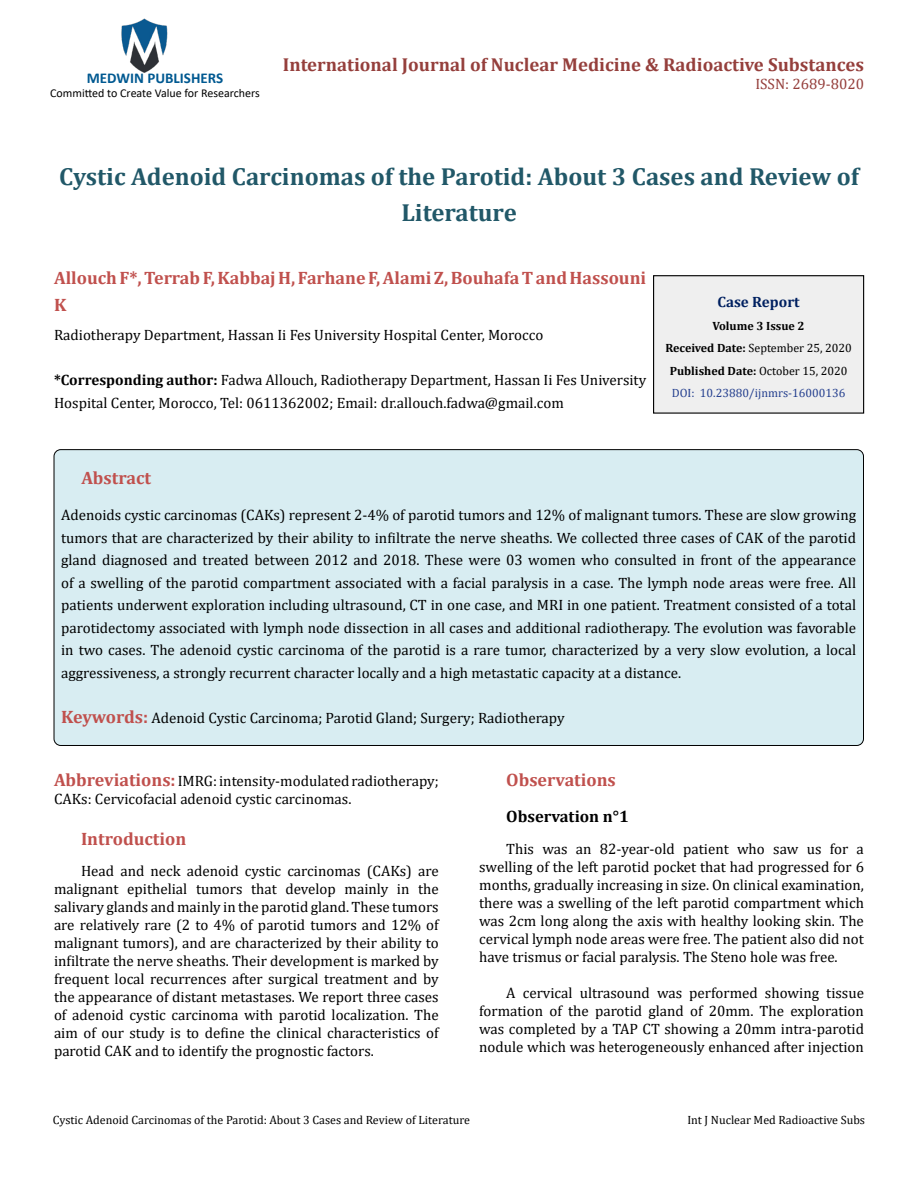
<style>
.page{position:relative;width:918px;height:1188px;background:#fff}
.page>*{position:absolute;margin:0;border:0;box-sizing:border-box;transform-origin:0 0}
.t1{font:700 24.75px/36px "Cambria";color:#215868;text-align:center}
.t2{font:700 18.75px "Cambria";color:#953f3c}
.t3{font:700 18px/27px "Cambria";color:#c0504d}
.t4{font:700 16.5px "Cambria";color:#000}
.t5{font:15px/18px "Cambria";color:#000;text-align:justify}
.t6{font:700 15px "Calibri";color:#005991}
.t7{font:15px "Cambria";color:#953f3c}
.t8{font:700 15px "Cambria";color:#002060}
.t9{font:700 12px/22.5px "Cambria";color:#000;text-align:center}
.t10{font:12px "Cambria";color:#000}
.t11{font:12px "Calibri";color:#000}
.s1{font-weight:700}
.s2{font-weight:400}
.s3{font-weight:400;color:#25408f}
.s4{font-weight:700;font-size:18px;color:#c0504d}
</style>
<div class="page">
<img style="left:121px;top:18px;width:47px;height:55px">
<div style="left:654px;top:276px;width:210px;height:137px;background:#efefef"></div>
<div style="left:653px;top:275px;width:211px;height:139px;border:1px solid #000"></div>
<div style="left:54px;top:450px;width:810px;height:295px;background:#d8edf2;border-radius:7px"></div>
<p class="t6" style="left:87px;top:67px;width:138px">MEDWIN PUBLISHERS</p>
<p class="t11" style="left:50px;top:85px;width:211px">Committed to Create Value for Researchers</p>
<p class="t2" style="left:283px;top:51px;width:583px">International Journal of Nuclear Medicine &amp; Radioactive Substances</p>
<p class="t7" style="left:755px;top:75px;width:110px">ISSN: 2689-8020</p>
<h1 class="t1" style="left:59px;top:158px;width:801px">Cystic Adenoid Carcinomas of the Parotid: About 3 Cases and Review of<br>Literature</h1>
<p class="t3" style="left:54px;top:264px;width:594px">Allouch F*, Terrab F, Kabbaj H, Farhane F, Alami Z, Bouhafa T and Hassouni<br>K</p>
<p class="t5" style="left:54px;top:326px;width:491px">Radiotherapy Department, Hassan Ii Fes University Hospital Center, Morocco</p>
<p class="t5" style="left:54px;top:369px;width:594px;line-height:22.5px"><span class="s1">*Corresponding author:</span> Fadwa Allouch, Radiotherapy Department, Hassan Ii Fes University<br>Hospital Center, Morocco, Tel: 0611362002; Email: dr.allouch.fadwa@gmail.com</p>
<p class="t8" style="left:717px;top:292px;width:84px">Case Report</p>
<p class="t9" style="left:665px;top:314px;width:188px">Volume 3 Issue 2<br>Received Date: <span class="s2">September 25, 2020<br></span>Published Date: <span class="s2">October 15, 2020<br></span><span class="s3">DOI: 10.23880/ijnmrs-16000136</span></p>
<p class="t3" style="left:81px;top:464px;width:71px">Abstract</p>
<p class="t5" style="left:61px;top:504px;width:797px;line-height:22.5px">Adenoids cystic carcinomas (CAKs) represent 2-4% of parotid tumors and 12% of malignant tumors. These are slow growing tumors that are characterized by their ability to infiltrate the nerve sheaths. We collected three cases of CAK of the parotid gland diagnosed and treated between 2012 and 2018. These were 03 women who consulted in front of the appearance of a swelling of the parotid compartment associated with a facial paralysis in a case. The lymph node areas were free. All patients underwent exploration including ultrasound, CT in one case, and MRI in one patient. Treatment consisted of a total parotidectomy associated with lymph node dissection in all cases and additional radiotherapy. The evolution was favorable in two cases. The adenoid cystic carcinoma of the parotid is a rare tumor, characterized by a very slow evolution, a local aggressiveness, a strongly recurrent character locally and a high metastatic capacity at a distance.</p>
<p class="t5" style="left:61px;top:708px;width:505px"><span class="s4">Keywords:</span> Adenoid Cystic Carcinoma; Parotid Gland; Surgery; Radiotherapy</p>
<p class="t5" style="left:54px;top:772px;width:386px"><span class="s4">Abbreviations:</span>IMRG: intensity-modulated radiotherapy;<br>CAKs: Cervicofacial adenoid cystic carcinomas.</p>
<p class="t3" style="left:81px;top:824px;width:107px">Introduction</p>
<p class="t5" style="left:54px;top:862px;width:386px;text-indent:27px">Head and neck adenoid cystic carcinomas (CAKs) are malignant epithelial tumors that develop mainly in the salivary glands and mainly in the parotid gland. These tumors are relatively rare (2 to 4% of parotid tumors and 12% of malignant tumors), and are characterized by their ability to infiltrate the nerve sheaths. Their development is marked by frequent local recurrences after surgical treatment and by the appearance of distant metastases. We report three cases of adenoid cystic carcinoma with parotid localization. The aim of our study is to define the clinical characteristics of parotid CAK and to identify the prognostic factors.</p>
<p class="t3" style="left:506px;top:766px;width:111px">Observations</p>
<p class="t4" style="left:506px;top:805px;width:124px">Observation n°1</p>
<p class="t5" style="left:479px;top:840px;width:386px;text-indent:27px">This was an 82-year-old patient who saw us for a swelling of the left parotid pocket that had progressed for 6 months, gradually increasing in size. On clinical examination, there was a swelling of the left parotid compartment which was 2cm long along the axis with healthy looking skin. The cervical lymph node areas were free. The patient also did not have trismus or facial paralysis. The Steno hole was free.</p>
<p class="t5" style="left:479px;top:984px;width:386px;text-indent:27px">A cervical ultrasound was performed showing tissue formation of the parotid gland of 20mm. The exploration was completed by a TAP CT showing a 20mm intra-parotid nodule which was heterogeneously enhanced after injection</p>
<p class="t10" style="left:53px;top:1113px;width:419px">Cystic Adenoid Carcinomas of the Parotid: About 3 Cases and Review of Literature</p>
<p class="t10" style="left:687px;top:1113px;width:179px">Int J Nuclear Med Radioactive Subs</p>
</div>
